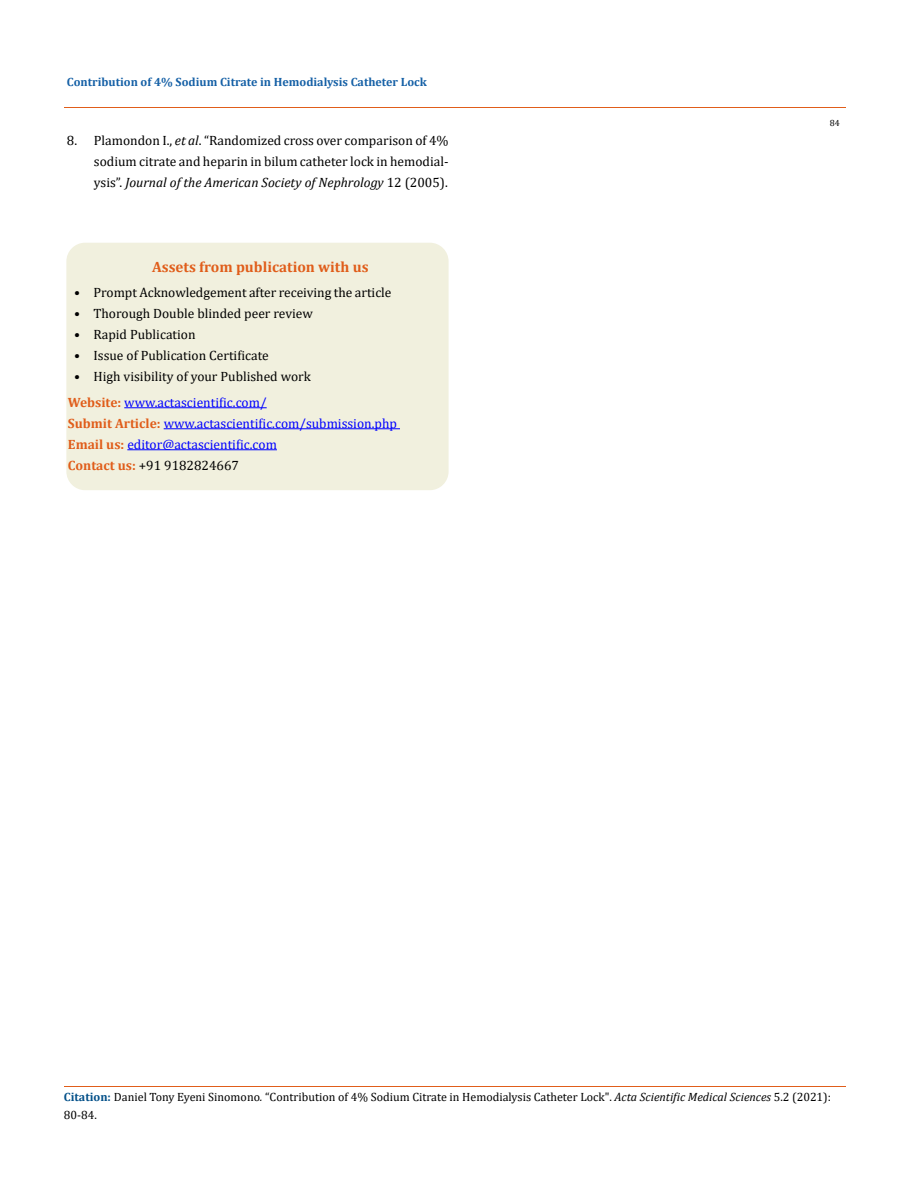
<style>
.page{position:relative;width:917px;height:1188px;background:#fff}
.page>*{position:absolute;margin:0;border:0;box-sizing:border-box;transform-origin:0 0}
.t1{font:700 15px "Cambria";color:#e05d1a}
.t2{font:13.5px/21px "Cambria";color:#000;text-align:justify}
.t3{font:13.5px/21px "Cambria";color:#00f}
.t4{font:12px/18px "Cambria";color:#000}
.t5{font:700 12px "Cambria";color:#1560a6}
.t6{font:9px "Cambria";color:#000}
.s1{font-style:italic}
.s2{font-weight:700;color:#e05d1a}
.s3{color:#000}
.s4{font-weight:700;color:#035089}
</style>
<div class="page">
<div style="left:67px;top:243px;width:381px;height:246px;background:#f1f0de;border-radius:18px"></div>
<div style="left:66px;top:243px;width:382px;height:247px;border:2px solid #f1f0de;border-radius:18px"></div>
<hr style="left:124px;top:407px;width:143px;height:1px;background:#00f">
<hr style="left:164px;top:428px;width:236px;height:1px;background:#00f">
<hr style="left:127px;top:449px;width:150px;height:1px;background:#00f">
<hr style="left:64px;top:108px;width:781px;height:1px;background:#e05d1a">
<hr style="left:64px;top:1086px;width:781px;height:1px;background:#e05d1a">
<p class="t5" style="left:67px;top:73px;width:361px">Contribution of 4% Sodium Citrate in Hemodialysis Catheter Lock</p>
<p class="t2" style="left:94px;top:130px;width:356px;text-indent:-27px">8. Plamondon I., <span class="s1">et al</span>. “Randomized cross over comparison of 4% sodium citrate and heparin in bilum catheter lock in hemodial&shy;ysis”. <span class="s1">Journal of the American Society of Nephrology</span> 12 (2005).</p>
<p class="t1" style="left:152px;top:256px;width:218px">Assets from publication with us</p>
<p class="t2" style="left:74px;top:282px;width:319px">• Prompt Acknowledgement after receiving the article</p>
<p class="t2" style="left:74px;top:303px;width:240px">• Thorough Double blinded peer review</p>
<p class="t2" style="left:74px;top:324px;width:123px">• Rapid Publication</p>
<p class="t2" style="left:74px;top:345px;width:196px">• Issue of Publication Certificate</p>
<p class="t2" style="left:74px;top:366px;width:238px">• High visibility of your Published work</p>
<p class="t3" style="left:68px;top:392px;width:330px"><span class="s2">Website:</span> www.actascientific.com/<br><span class="s2">Submit Article:</span> www.actascientific.com/submission.php <span class="s2">Email us:</span> editor@actascientific.com<br><span class="s2">Contact us:</span> <span class="s3">+91 9182824667</span></p>
<p class="t6" style="left:829px;top:118px;width:11px">84</p>
<p class="t4" style="left:64px;top:1088px;width:768px"><span class="s4">Citation:</span> Daniel Tony Eyeni Sinomono<span class="s1">.</span> “Contribution of 4% Sodium Citrate in Hemodialysis Catheter Lock". <span class="s1">Acta Scientific Medical Sciences</span> 5.2 (2021):<br>80-84.</p>
</div>
